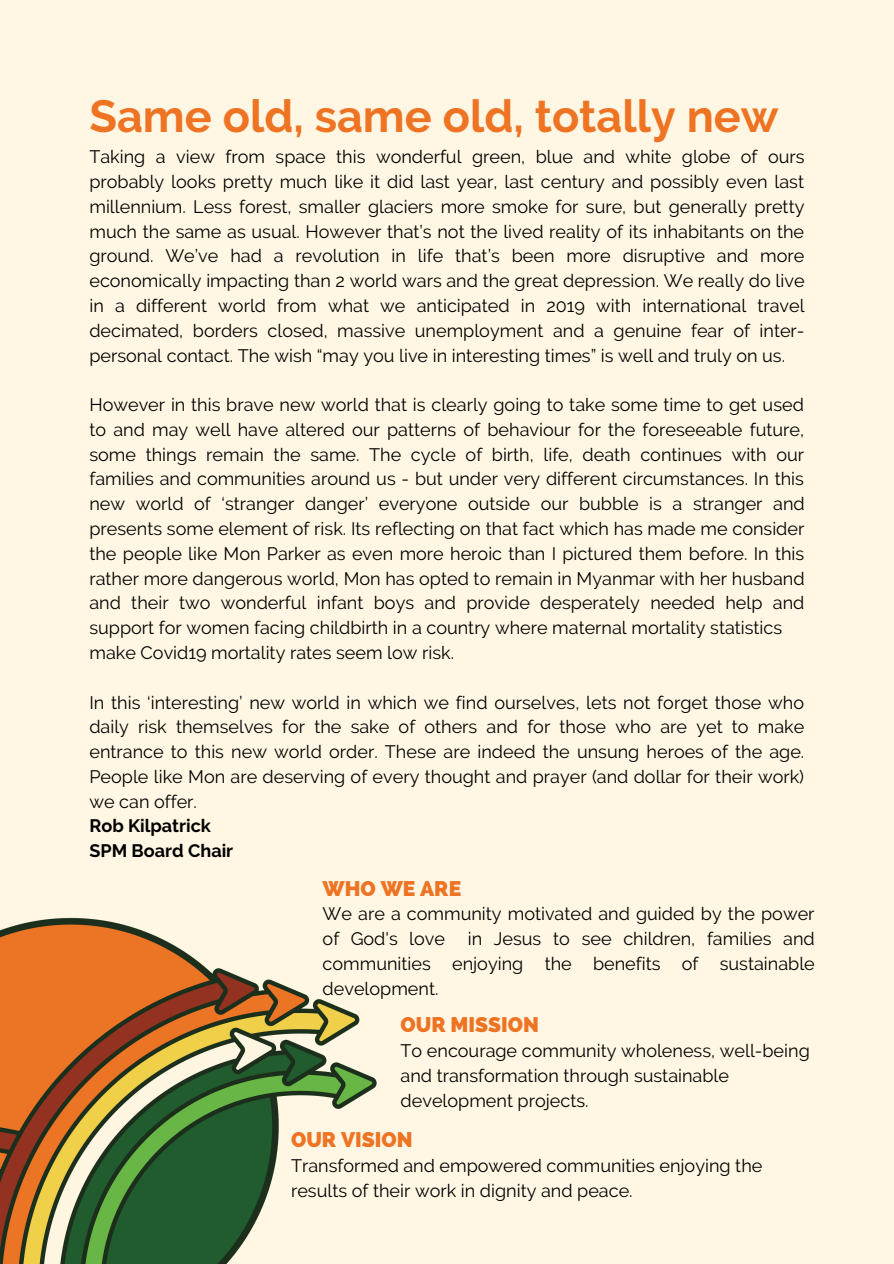
<style>
.page{position:relative;width:894px;height:1264px;background:#fff}
.page>*{position:absolute;margin:0;border:0;box-sizing:border-box;transform-origin:0 0}
.t1{font:700 45px "Raleway";color:#ee7323}
.t2{font:800 21px "Raleway";color:#ee7323}
.t3{font:18px/24.8px "Raleway";color:#000}
.t4{font:700 18px/24.8px "Raleway";color:#000}
</style>
<div class="page">
<div style="left:0;top:0;width:893px;height:1263px;background:#fff7e3"></div>
<img style="left:0;top:917px;width:377px;height:346px">
<h1 class="t1" style="left:89px;top:90px;width:690px">Same old, same old, totally new</h1>
<p class="t3" style="left:89px;top:144px;width:716px;text-align:justify">Taking a view from space this wonderful green, blue and white globe of ours probably looks pretty much like it did last year, last century and possibly even last millennium. Less forest, smaller glaciers more smoke for sure, but generally pretty much the same as usual. However that’s not the lived reality of its inhabitants on the ground. We’ve had a revolution in life that’s been more disruptive and more economically impacting than 2 world wars and the great depression. We really do live in a different world from what we anticipated in 2019 with international travel decimated, borders closed, massive unemployment and a genuine fear of inter&shy;personal contact. The wish “may you live in interesting times” is well and truly on us.</p>
<p class="t3" style="left:89px;top:392px;width:716px">However in this brave new world that is clearly going to take some time to get used to and may well have altered our patterns of behaviour for the foreseeable future, some things remain the same. The cycle of birth, life, death continues with our families and communities around us - but under very different circumstances. In this new world of ‘stranger danger’ everyone outside our bubble is a stranger and presents some element of risk. Its reflecting on that fact which has made me consider the people like Mon Parker as even more heroic than I pictured them before. In this rather more dangerous world, Mon has opted to remain in Myanmar with her husband and their two wonderful infant boys and provide desperately needed help and support for women facing childbirth in a country where maternal mortality statistics make Covid19 mortality rates seem low risk.</p>
<p class="t3" style="left:89px;top:689px;width:716px;text-align:justify">In this ‘interesting’ new world in which we find ourselves, lets not forget those who daily risk themselves for the sake of others and for those who are yet to make entrance to this new world order. These are indeed the unsung heroes of the age.<br>People like Mon are deserving of every thought and prayer (and dollar for their work) we can offer.</p>
<p class="t4" style="left:89px;top:813px;width:145px">Rob Kilpatrick<br>SPM Board Chair</p>
<p class="t2" style="left:322px;top:876px;width:140px">WHO WE ARE</p>
<p class="t3" style="left:322px;top:901px;width:493px">We are a community motivated and guided by the power of God's love</p>
<p class="t3" style="left:322px;top:926px;width:493px;text-align:justify;text-indent:145px">in Jesus to see children, families and communities enjoying the benefits of sustainable development.</p>
<p class="t2" style="left:400px;top:1012px;width:140px">OUR MISSION</p>
<p class="t3" style="left:400px;top:1038px;width:410px">To encourage community wholeness, well-being and transformation through sustainable development projects.</p>
<p class="t2" style="left:291px;top:1127px;width:123px">OUR VISION</p>
<p class="t3" style="left:291px;top:1153px;width:472px">Transformed and empowered communities enjoying the results of their work in dignity and peace.</p>
</div>
